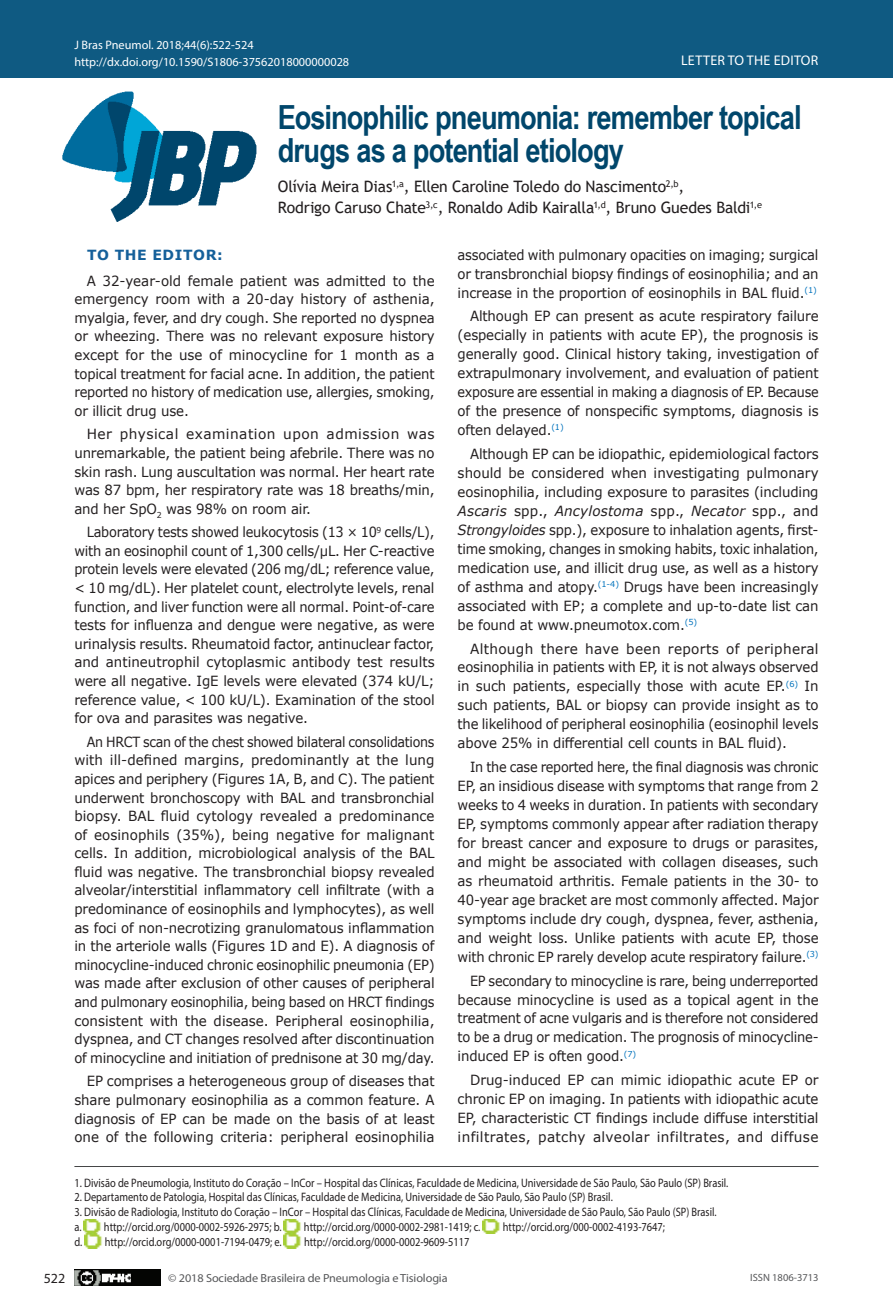
<style>
.page{position:relative;width:893px;height:1315px;background:#fff}
.page>*{position:absolute;margin:0;border:0;box-sizing:border-box;transform-origin:0 0}
.Título{font:700 33.25px/33.2px "Arial Narrow";letter-spacing:-.025em;color:#00466b}
.Autores{font:15.75px/21px "Trebuchet MS";letter-spacing:-.01em;color:#231f20}
.Corpo_EN{font:14px/18.9px "Verdana";letter-spacing:-.01em;color:#231f20;text-align:justify;scale:.92 1}
.Corpo_EN-2{font:14px/18.9px "Verdana";letter-spacing:-.01em;color:#231f20;text-align:justify;scale:.95 1}
.Corpo_EN-3{font:14px/18.6px "Verdana";letter-spacing:-.01em;color:#231f20;text-align:justify;scale:.91 1}
.Corpo_EN-4{font:14px/18.6px "Verdana";letter-spacing:-.01em;color:#231f20;text-align:justify;scale:.96 1}
.Corpo_EN-5{font:14px/18.9px "Verdana";letter-spacing:-.01em;color:#231f20;text-align:justify}
.Corpo_EN-6{font:14px/18.9px "Verdana";letter-spacing:-.01em;color:#231f20;text-align:justify;scale:.93 1}
.t1{font:14px "Myriad Pro";letter-spacing:.02em;color:#fff}
.Sub_1{font:700 14px "Verdana";letter-spacing:.045em;color:#15609a}
.t2{font:14px "Myriad Pro";color:#231f20}
.End_2{font:12.25px "Myriad Pro";color:#231f20;scale:.85 1}
.Inst_sem_resumo{font:12.25px "Myriad Pro";color:#231f20;scale:.85 1}
.t3{font:12.25px "Myriad Pro";color:#fff}
.t4{font:11.72px "Myriad Pro";letter-spacing:-.01em;color:#57585a;scale:1.04 1}
.t5{font:10.5px "Myriad Pro";color:#57585a}
.s1{font-style:italic}
</style>
<div class="page">
<div style="left:0;top:0;width:893px;height:78px;background:#0f5a82"></div>
<img style="left:62px;top:91px;width:194px;height:130px">
<img style="left:74px;top:1269px;width:87px;height:16px">
<hr style="left:74px;top:1166px;width:745px;height:1px;background:#454647">
<img style="left:84px;top:1219px;width:18px;height:29px">
<img style="left:284px;top:1219px;width:17px;height:29px">
<img style="left:483px;top:1219px;width:17px;height:14px">
<p class="t3" style="left:74px;top:38px;width:181px">J Bras Pneumol. 2018;44(6):522-524</p>
<p class="t1" style="left:681px;top:52px;width:139px">LETTER TO THE EDITOR</p>
<p class="t3" style="left:74px;top:54px;width:276px">http://dx.doi.org/10.1590/S1806-37562018000000028</p>
<p class="Título" style="left:278px;top:99px;width:525px">Eosinophilic pneumonia: remember topical drugs as a potential etiology</p>
<p class="Autores" style="left:278px;top:176px;width:486px">Olívia Meira Dias<sup>1,a</sup>, Ellen Caroline Toledo do Nascimento<sup>2,b</sup>,<br>Rodrigo Caruso Chate<sup>3,c</sup>, Ronaldo Adib Kairalla<sup>1,d</sup>, Bruno Guedes Baldi<sup>1,e</sup></p>
<p class="Sub_1" style="left:87px;top:245px;width:137px">TO THE EDITOR:</p>
<p class="Corpo_EN-4" style="left:74px;top:271px;width:377px;text-indent:12px">A 32-year-old female patient was admitted to the emergency room with a 20-day history of asthenia, myalgia, fever, and dry cough. She reported no dyspnea or wheezing. There was no relevant exposure history except for the use of minocycline for 1 month as a topical treatment for facial acne. In addition, the patient reported no history of medication use, allergies, smoking, or illicit drug use.</p>
<p class="Corpo_EN-5" style="left:74px;top:425px;width:362px;text-indent:12px">Her physical examination upon admission was unremarkable, the patient being afebrile. There was no skin rash. Lung auscultation was normal. Her heart rate was 87 bpm, her respiratory rate was 18 breaths/min, and her SpO<sub>2</sub> was 98% on room air.</p>
<p class="Corpo_EN" style="left:74px;top:523px;width:393px;text-indent:12px">Laboratory tests showed leukocytosis (13 × 10<sup>9</sup> cells/L), with an eosinophil count of 1,300 cells/µL. Her C-reactive protein levels were elevated (206 mg/dL; reference value, &lt; 10 mg/dL). Her platelet count, electrolyte levels, renal function, and liver function were all normal. Point-of-care tests for influenza and dengue were negative, as were urinalysis results. Rheumatoid factor, antinuclear factor, and antineutrophil cytoplasmic antibody test results were all negative. IgE levels were elevated (374 kU/L; reference value, &lt; 100 kU/L). Examination of the stool for ova and parasites was negative.</p>
<p class="Corpo_EN-3" style="left:74px;top:732px;width:397px;text-indent:12px">An HRCT scan of the chest showed bilateral consolidations with ill-defined margins, predominantly at the lung apices and periphery (Figures 1A, B, and C). The patient underwent bronchoscopy with BAL and transbronchial biopsy. BAL fluid cytology revealed a predominance of eosinophils (35%), being negative for malignant cells. In addition, microbiological analysis of the BAL fluid was negative. The transbronchial biopsy revealed alveolar/interstitial inflammatory cell infiltrate (with a predominance of eosinophils and lymphocytes), as well as foci of non-necrotizing granulomatous inflammation in the arteriole walls (Figures 1D and E). A diagnosis of minocycline-induced chronic eosinophilic pneumonia (EP) was made after exclusion of other causes of peripheral and pulmonary eosinophilia, being based on HRCT findings consistent with the disease. Peripheral eosinophilia, dyspnea, and CT changes resolved after discontinuation of minocycline and initiation of prednisone at 30 mg/day.</p>
<p class="Corpo_EN-2" style="left:74px;top:1072px;width:381px;text-indent:12px">EP comprises a heterogeneous group of diseases that share pulmonary eosinophilia as a common feature. A diagnosis of EP can be made on the basis of at least one of the following criteria: peripheral eosinophilia</p>
<p class="Corpo_EN-6" style="left:458px;top:245px;width:390px">associated with pulmonary opacities on imaging; surgical or transbronchial biopsy findings of eosinophilia; and an increase in the proportion of eosinophils in BAL fluid.<sup>(1)</sup></p>
<p class="Corpo_EN-2" style="left:458px;top:307px;width:381px;text-indent:12px">Although EP can present as acute respiratory failure (especially in patients with acute EP), the prognosis is generally good. Clinical history taking, investigation of extrapulmonary involvement, and evaluation of patient exposure are essential in making a diagnosis of EP. Because of the presence of nonspecific symptoms, diagnosis is often delayed.<sup>(1)</sup></p>
<p class="Corpo_EN-2" style="left:458px;top:444px;width:381px;text-indent:12px">Although EP can be idiopathic, epidemiological factors should be considered when investigating pulmonary eosinophilia, including exposure to parasites (including <span class="s1">Ascaris</span> spp., <span class="s1">Ancylostoma</span> spp., <span class="s1">Necator</span> spp., and <span class="s1">Strongyloides</span> spp.), exposure to inhalation agents, first&shy;time smoking, changes in smoking habits, toxic inhalation, medication use, and illicit drug use, as well as a history of asthma and atopy.<sup>(1-4)</sup> Drugs have been increasingly associated with EP; a complete and up-to-date list can be found at www.pneumotox.com.<sup>(5)</sup></p>
<p class="Corpo_EN-5" style="left:458px;top:639px;width:362px;text-indent:12px">Although there have been reports of peripheral eosinophilia in patients with EP, it is not always observed in such patients, especially those with acute EP.<sup>(6)</sup> In such patients, BAL or biopsy can provide insight as to the likelihood of peripheral eosinophilia (eosinophil levels above 25% in differential cell counts in BAL fluid).</p>
<p class="Corpo_EN" style="left:458px;top:757px;width:394px;text-indent:12px">In the case reported here, the final diagnosis was chronic EP, an insidious disease with symptoms that range from 2 weeks to 4 weeks in duration. In patients with secondary EP, symptoms commonly appear after radiation therapy for breast cancer and exposure to drugs or parasites, and might be associated with collagen diseases, such as rheumatoid arthritis. Female patients in the 30- to 40-year age bracket are most commonly affected. Major symptoms include dry cough, dyspnea, fever, asthenia, and weight loss. Unlike patients with acute EP, those with chronic EP rarely develop acute respiratory failure.<sup>(3)</sup></p>
<p class="Corpo_EN" style="left:458px;top:971px;width:394px;text-indent:12px">EP secondary to minocycline is rare, being underreported because minocycline is used as a topical agent in the treatment of acne vulgaris and is therefore not considered to be a drug or medication. The prognosis of minocycline&shy;induced EP is often good.<sup>(7)</sup></p>
<p class="Corpo_EN-4" style="left:458px;top:1070px;width:377px;text-indent:12px">Drug-induced EP can mimic idiopathic acute EP or chronic EP on imaging. In patients with idiopathic acute EP, characteristic CT findings include diffuse interstitial infiltrates, patchy alveolar infiltrates, and diffuse</p>
<p class="Inst_sem_resumo" style="left:74px;top:1175px;width:771px">1. Divisão de Pneumologia, Instituto do Coração – InCor – Hospital das Clínicas, Faculdade de Medicina, Universidade de São Paulo, São Paulo (SP) Brasil.</p>
<p class="End_2" style="left:74px;top:1189px;width:635px">2. Departamento de Patologia, Hospital das Clínicas, Faculdade de Medicina, Universidade de São Paulo, São Paulo (SP) Brasil.</p>
<p class="End_2" style="left:74px;top:1204px;width:757px">3. Divisão de Radiologia, Instituto do Coração – InCor – Hospital das Clínicas, Faculdade de Medicina, Universidade de São Paulo, São Paulo (SP) Brasil.</p>
<p class="End_2" style="left:74px;top:1219px;width:245px">a. http://orcid.org/0000-0002-5926-2975; b.</p>
<p class="End_2" style="left:304px;top:1219px;width:209px">http://orcid.org/0000-0002-2981-1419; c.</p>
<p class="End_2" style="left:503px;top:1219px;width:192px">http://orcid.org/000-0002-4193-7647;</p>
<p class="End_2" style="left:74px;top:1233px;width:245px">d. http://orcid.org/0000-0001-7194-0479; e.</p>
<p class="End_2" style="left:304px;top:1233px;width:196px">http://orcid.org/0000-0002-9609-5117</p>
<p class="t2" style="left:44px;top:1269px;width:23px">522</p>
<p class="t4" style="left:168px;top:1270px;width:270px">© 2018 Sociedade Brasileira de Pneumologia e Tisiologia</p>
<p class="t5" style="left:750px;top:1271px;width:70px">ISSN 1806-3713</p>
</div>
